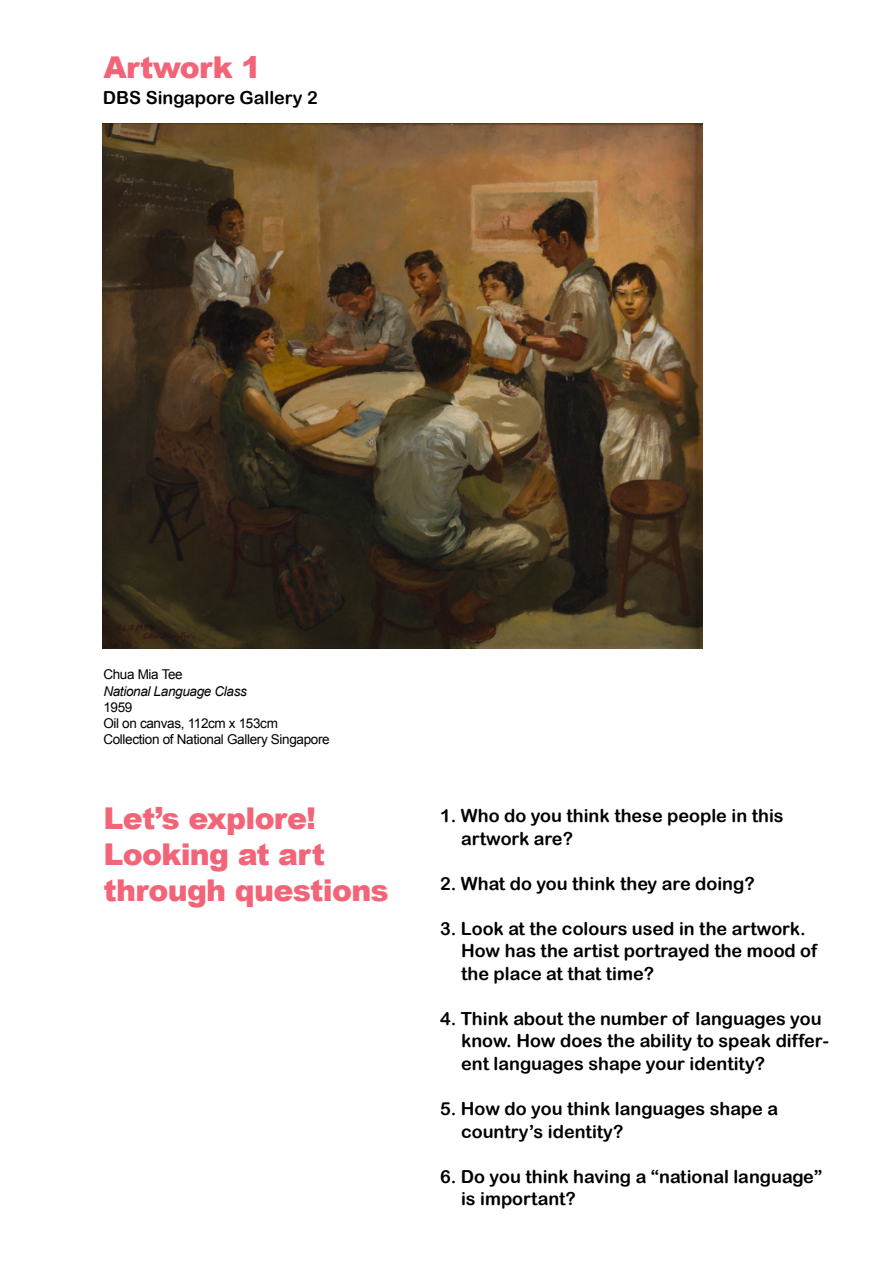
<style>
.page{position:relative;width:894px;height:1264px;background:#fff}
.page>*{position:absolute;margin:0;border:0;box-sizing:border-box;transform-origin:0 0}
.t1{font:900 30px/36px "Arial";letter-spacing:-.025em;color:#f26579}
.t2{font:18px/22.5px "Arial Rounded MT Bold";color:#000}
.t3{font:13.5px/16.2px "Arial";letter-spacing:-.025em;color:#000}
.t4{font:italic 13.5px "Arial";letter-spacing:-.025em;color:#000}
</style>
<div class="page">
<img style="left:103px;top:123px;width:598px;height:525px">
<h1 class="t1" style="left:103px;top:48px;width:159px">Artwork 1</h1>
<p class="t2" style="left:103px;top:86px;width:216px">DBS Singapore Gallery 2</p>
<p class="t3" style="left:103px;top:666px;width:81px">Chua Mia Tee</p>
<p class="t4" style="left:103px;top:683px;width:145px">National Language Class</p>
<p class="t3" style="left:103px;top:699px;width:228px">1959<br>Oil on canvas, 112cm x 153cm<br>Collection of National Gallery Singapore</p>
<h1 class="t1" style="left:103px;top:799px;width:287px">Let’s explore!<br>Looking at art through questions</h1>
<p class="t2" style="left:461px;top:804px;width:324px;text-indent:-21px">1. Who do you think these people in this artwork are?</p>
<p class="t2" style="left:440px;top:872px;width:316px">2. What do you think they are doing?</p>
<p class="t2" style="left:461px;top:917px;width:357px;text-indent:-21px">3. Look at the colours used in the artwork.<br>How has the artist portrayed the mood of the place at that time?</p>
<p class="t2" style="left:461px;top:1007px;width:369px;text-indent:-21px">4. Think about the number of languages you know. How does the ability to speak differ&shy;ent languages shape your identity?</p>
<p class="t2" style="left:461px;top:1097px;width:318px;text-indent:-21px">5. How do you think languages shape a country’s identity?</p>
<p class="t2" style="left:461px;top:1164px;width:362px;text-indent:-21px">6. Do you think having a “national language” is important?</p>
</div>
